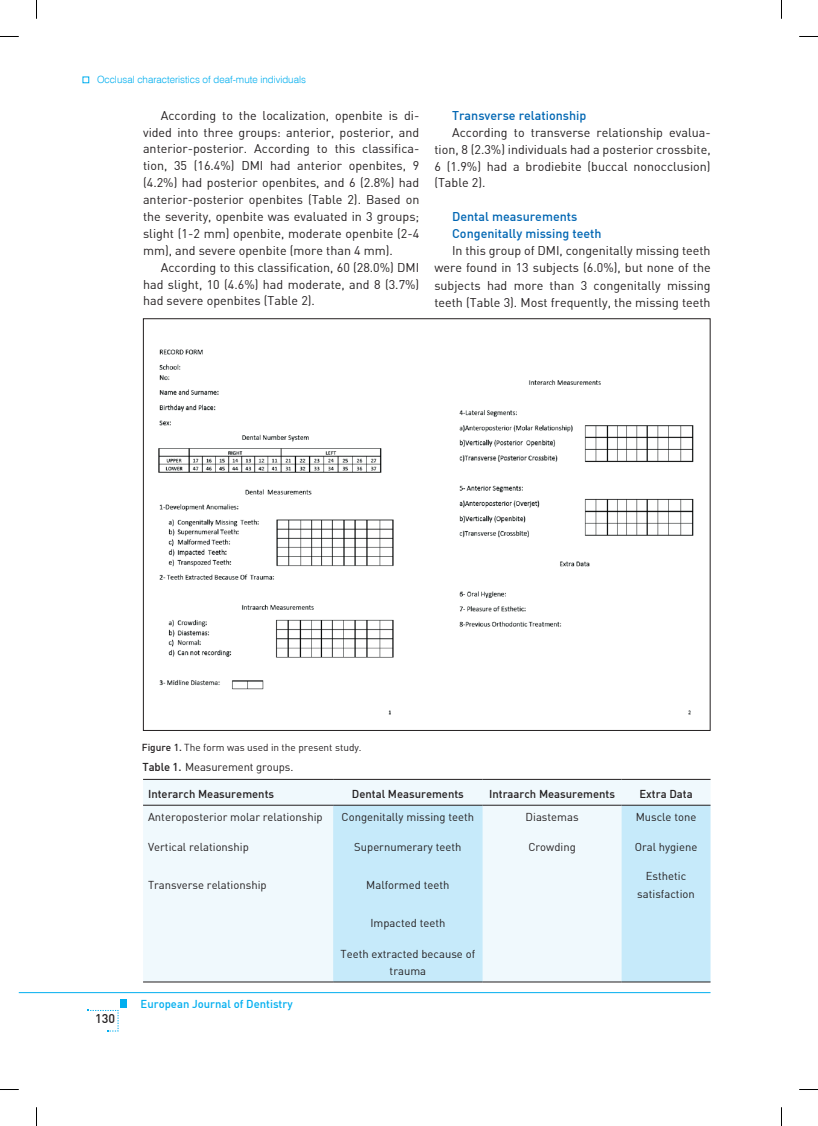
<style>
.page{position:relative;width:818px;height:1126px;background:#fff}
.page>*{position:absolute;margin:0;border:0;box-sizing:border-box;transform-origin:0 0}
.t1{font:12.5px/16.9px "Din B Regular";color:#231f20;text-align:justify}
.t2{font:12.5px/16.9px "Din B Medium";color:#0166b3}
.t3{font:12.5px "Din B Medium";color:#231f20}
.t4{font:11.25px/17.5px "Din B Regular";color:#231f20;text-align:center}
.t5{font:11.25px "Din B Medium";color:#231f20}
.t6{font:11.25px "Din B Medium";color:#00aeef}
.t7{font:300 10px "Swiss 721 BT";color:#00aeef}
.t8{font:10px "Din B Regular";color:#231f20}
.s1{font-family:"Din B Medium"}
</style>
<div class="page">
<hr style="left:19px;top:992px;width:691px;height:1px;background:#00aeef">
<div style="left:120px;top:999px;width:7px;height:8px;background:#00aeef"></div>
<svg style="left:88px;top:1009px;width:31px;height:22px"></svg>
<img style="left:158px;top:349px;width:536px;height:366px">
<div style="left:143px;top:780px;width:567px;height:201px;background:#f0f9fd"></div>
<svg style="left:333px;top:805px;width:377px;height:176px;fill:#c6eafa"></svg>
<hr style="left:143px;top:779px;width:190px;height:1px;background:#231f20">
<hr style="left:333px;top:779px;width:149px;height:1px;background:#231f20">
<hr style="left:482px;top:779px;width:139px;height:1px;background:#231f20">
<hr style="left:621px;top:779px;width:89px;height:1px;background:#231f20">
<hr style="left:143px;top:804px;width:190px;height:1px;background:#231f20">
<hr style="left:333px;top:804px;width:149px;height:1px;background:#231f20">
<hr style="left:482px;top:804px;width:139px;height:1px;background:#231f20">
<hr style="left:621px;top:804px;width:89px;height:1px;background:#231f20">
<hr style="left:143px;top:981px;width:190px;height:1px;background:#231f20">
<hr style="left:333px;top:981px;width:149px;height:1px;background:#231f20">
<hr style="left:482px;top:981px;width:139px;height:1px;background:#231f20">
<hr style="left:621px;top:981px;width:89px;height:1px;background:#231f20">
<svg style="left:83px;top:77px;width:6px;height:6px"></svg>
<svg style="left:0;top:36px;width:19px;height:1px"></svg>
<svg style="left:799px;top:36px;width:18px;height:1px"></svg>
<svg style="left:0;top:1089px;width:19px;height:1px"></svg>
<svg style="left:799px;top:1089px;width:18px;height:1px"></svg>
<svg style="left:36px;top:0;width:1px;height:19px"></svg>
<svg style="left:36px;top:1107px;width:1px;height:18px"></svg>
<p class="t7" style="left:97px;top:73px;width:210px">Occlusal characteristics of deaf-mute individuals</p>
<p class="t1" style="left:143px;top:106px;width:277px;text-indent:18px">According to the localization, openbite is di&shy;vided into three groups: anterior, posterior, and anterior-posterior. According to this classifica&shy;tion, 35 (16.4%) DMI had anterior openbites, 9 (4.2%) had posterior openbites, and 6 (2.8%) had anterior-posterior openbites (Table 2). Based on the severity, openbite was evaluated in 3 groups; slight (1-2 mm) openbite, moderate openbite (2-4 mm), and severe openbite (more than 4 mm).</p>
<p class="t1" style="left:143px;top:258px;width:277px;text-indent:18px">According to this classification, 60 (28.0%) DMI had slight, 10 (4.6%) had moderate, and 8 (3.7%) had severe openbites (Table 2).</p>
<p class="t2" style="left:452px;top:106px;width:136px">Transverse relationship</p>
<p class="t1" style="left:434px;top:124px;width:277px;text-indent:18px">According to transverse relationship evalua&shy;tion, 8 (2.3%) individuals had a posterior crossbite, 6 (1.9%) had a brodiebite (buccal nonocclusion) (Table 2).</p>
<p class="t2" style="left:452px;top:208px;width:151px">Dental measurements<br>Congenitally missing teeth</p>
<p class="t1" style="left:434px;top:241px;width:277px;line-height:17.4px;text-indent:18px">In this group of DMI, congenitally missing teeth were found in 13 subjects (6.0%), but none of the subjects had more than 3 congenitally missing teeth (Table 3). Most frequently, the missing teeth</p>
<p class="t8" style="left:142px;top:741px;width:221px"><span class="s1">Figure 1.</span> The form was used in the present study.</p>
<p class="t5" style="left:148px;top:786px;width:127px">Interarch Measurements</p>
<p class="t5" style="left:351px;top:786px;width:113px">Dental Measurements</p>
<p class="t5" style="left:489px;top:786px;width:127px">Intraarch Measurements</p>
<p class="t5" style="left:639px;top:786px;width:55px">Extra Data</p>
<p class="t4" style="left:148px;top:808px;width:176px">Anteroposterior molar relationship</p>
<p class="t4" style="left:341px;top:808px;width:134px">Congenitally missing teeth</p>
<p class="t4" style="left:525px;top:808px;width:54px">Diastemas</p>
<p class="t4" style="left:635px;top:808px;width:62px">Muscle tone</p>
<p class="t4" style="left:148px;top:837px;width:102px">Vertical relationship</p>
<p class="t4" style="left:354px;top:837px;width:109px">Supernumerary teeth</p>
<p class="t4" style="left:528px;top:837px;width:49px">Crowding</p>
<p class="t4" style="left:634px;top:837px;width:64px">Oral hygiene</p>
<p class="t4" style="left:148px;top:875px;width:120px">Transverse relationship</p>
<p class="t4" style="left:366px;top:875px;width:85px">Malformed teeth</p>
<p class="t4" style="left:637px;top:867px;width:59px">Esthetic satisfaction</p>
<p class="t4" style="left:370px;top:913px;width:76px">Impacted teeth</p>
<p class="t4" style="left:340px;top:944px;width:136px">Teeth extracted because of trauma</p>
<p class="t4" style="left:142px;top:758px;width:152px"><span class="s1">Table 1.</span> Measurement groups.</p>
<p class="t3" style="left:95px;top:1010px;width:21px">130</p>
<p class="t6" style="left:140px;top:996px;width:153px">European Journal of Dentistry</p>
</div>
